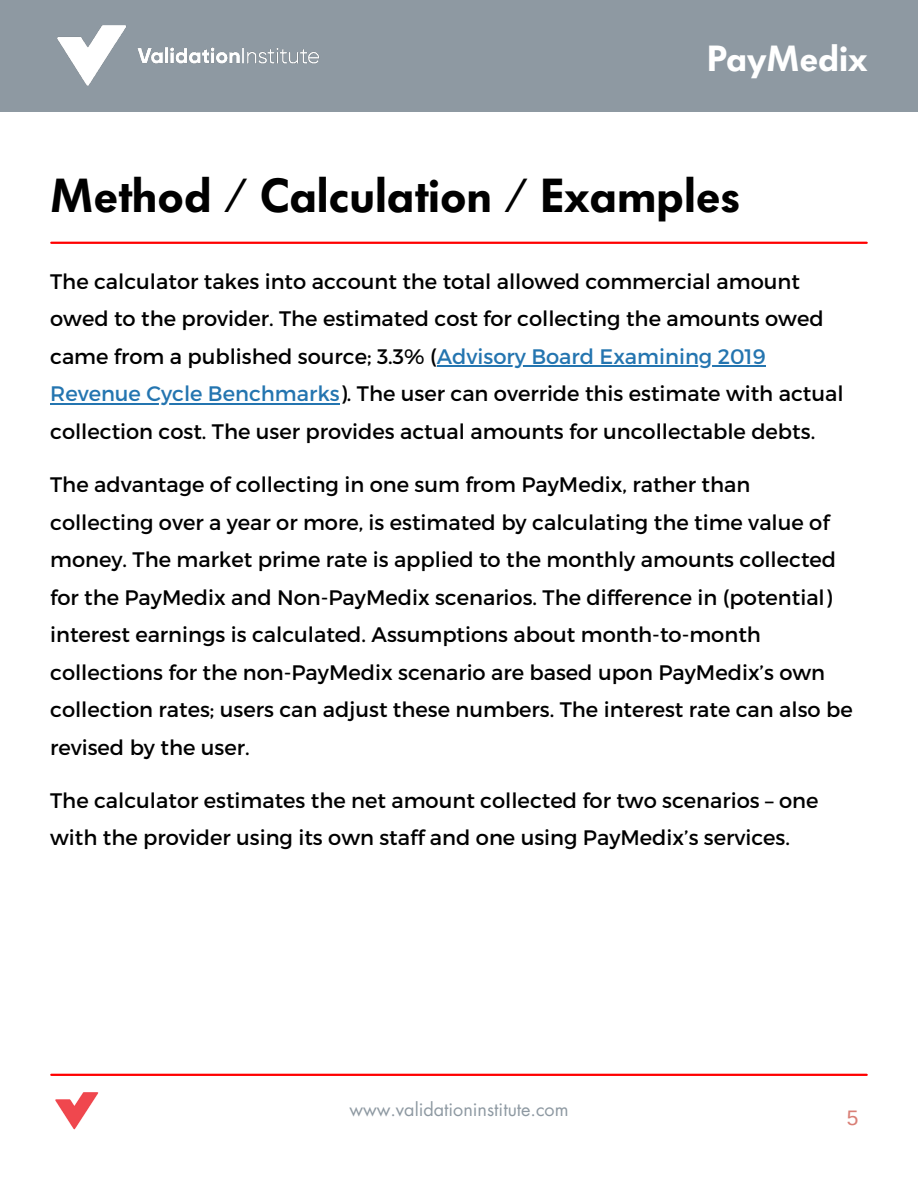
<style>
.page{position:relative;width:918px;height:1188px;background:#fff}
.page>*{position:absolute;margin:0;border:0;box-sizing:border-box;transform-origin:0 0}
.t1{font:600 47.25px "Futura BQ";color:#000}
.t2{font:600 36px "Futura BQ";color:#fff}
.t3{font:21px/37.5px "Montserrat";color:#000}
.t4{font:21px "Arimo";color:#d97f76}
.t5{font:18px "Futura LT";color:#8e99a2}
.s1{color:#2475b0}
</style>
<div class="page">
<div style="left:0;top:0;width:918px;height:112px;background:#8e99a2"></div>
<img style="left:57px;top:25px;width:262px;height:61px">
<hr style="left:51px;top:1074px;width:816px;height:2px;background:#f00">
<img style="left:55px;top:1092px;width:44px;height:38px">
<hr style="left:51px;top:242px;width:816px;height:2px;background:#f00">
<hr style="left:437px;top:365px;width:329px;height:2px;background:#2475b0">
<hr style="left:50px;top:403px;width:290px;height:1px;background:#2475b0">
<h2 class="t2" style="left:707px;top:38px;width:162px">PayMedix</h2>
<h3 class="t1" style="left:50px;top:168px;width:692px">Method / Calculation / Examples</h3>
<h3 class="t3" style="left:50px;top:262px;width:775px">The calculator takes into account the total allowed commercial amount owed to the provider. The estimated cost for collecting the amounts owed came from a published source; 3.3% (<span class="s1">Advisory Board Examining 2019</span></h3>
<p class="t3" style="left:50px;top:374px;width:795px"><span class="s1">Revenue Cycle Benchmarks</span>). The user can override this estimate with actual collection cost. The user provides actual amounts for uncollectable debts.</p>
<p class="t3" style="left:50px;top:465px;width:788px">The advantage of collecting in one sum from PayMedix, rather than collecting over a year or more, is estimated by calculating the time value of money. The market prime rate is applied to the monthly amounts collected for the PayMedix and Non-PayMedix scenarios. The difference in (potential) interest earnings is calculated. Assumptions about month-to-month</p>
<p class="t3" style="left:50px;top:652px;width:804px">collections for the non-PayMedix scenario are based upon PayMedix’s own collection rates; users can adjust these numbers. The interest rate can also be revised by the user.</p>
<p class="t3" style="left:50px;top:781px;width:770px">The calculator estimates the net amount collected for two scenarios – one with the provider using its own staff and one using PayMedix’s services.</p>
<h1 class="t5" style="left:349px;top:1098px;width:221px">www.validationinstitute.com</h1>
<h3 class="t4" style="left:847px;top:1106px;width:13px">5</h3>
</div>
